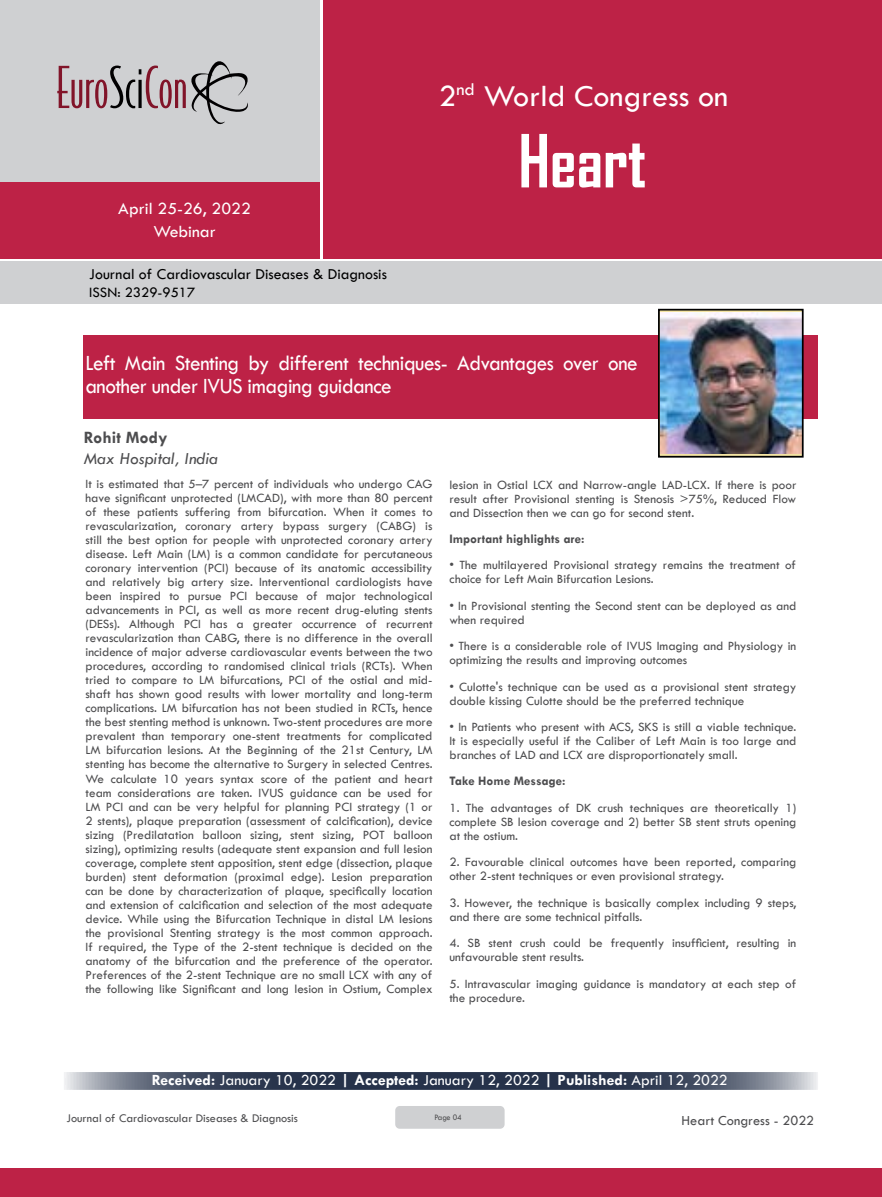
<style>
.page{position:relative;width:882px;height:1197px;background:#fff}
.page>*{position:absolute;margin:0;border:0;box-sizing:border-box;transform-origin:0 0}
.t1{font:700 70px "Agency FB";color:#fff;scale:.95 1}
.t2{font:31.5px "Tw Cen";color:#fff}
.t3{font:22.57px/22.8px "Tw Cen";letter-spacing:-.02em;color:#fff;scale:.94 1}
.t4{font:17.5px/23.6px "Tw Cen";color:#fff;text-align:center}
.t5{font:italic 17.5px "Tw Cen";color:#4d4d4f}
.t6{font:700 17.5px "Tw Cen";color:#4d4d4f}
.t7{font:15.75px "Tw Cen";color:#fff}
.t8{font:15.75px "Tw Cen";color:#000}
.t9{font:14.88px "Tw Cen";color:#000}
.t10{font:14.35px "Tw Cen";color:#4d4d4f}
.t11{font:13.12px/14px "Tw Cen";color:#4d4d4f}
.t12{font:700 13.12px "Tw Cen";color:#4d4d4f}
.t13{font:12.25px "Tw Cen";color:#4d4d4f}
.t14{font:8.58px "Tw Cen";letter-spacing:-.02em;color:#4d4d4f;scale:.95 1}
.s1{font-weight:700}
</style>
<div class="page">
<div style="left:0;top:0;width:319px;height:183px;background:#cfd0d2"></div>
<svg style="left:57px;top:61px;width:191px;height:64px"></svg>
<div style="left:395px;top:1106px;width:110px;height:23px;background:#cfd0d2;border-radius:4px"></div>
<div style="left:0;top:183px;width:319px;height:76px;background:#bd2246"></div>
<div style="left:323px;top:0;width:559px;height:259px;background:#bd2246"></div>
<div style="left:1px;top:261px;width:881px;height:42px;background:#cfd0d2"></div>
<div style="left:0;top:1168px;width:882px;height:29px;background:#bd2246"></div>
<div style="left:83px;top:335px;width:735px;height:84px;background:#bd2246"></div>
<svg style="left:64px;top:1072px;width:754px;height:18px;background:#495367"></svg>
<img style="left:661px;top:313px;width:140px;height:141px">
<div style="left:658px;top:309px;width:146px;height:149px;border:2px solid #000"></div>
<h2 class="t2" style="left:439px;top:77px;width:291px">2<sup>nd</sup> World Congress on</h2>
<h3 class="t4" style="left:118px;top:196px;width:134px">April 25-26, 2022<br>Webinar</h3>
<p class="t8" style="left:89px;top:264px;width:299px">Journal of Cardiovascular Diseases &amp; Diagnosis</p>
<p class="t9" style="left:89px;top:283px;width:108px">ISSN: 2329-9517</p>
<h1 class="t1" style="left:518px;top:118px;width:136px">Heart</h1>
<h3 class="t3" style="left:85px;top:351px;width:589px">Left Main Stenting by different techniques- Advantages over one another under IVUS imaging guidance</h3>
<h3 class="t6" style="left:84px;top:427px;width:85px">Rohit Mody</h3>
<h3 class="t5" style="left:84px;top:448px;width:136px">Max Hospital, India</h3>
<p class="t11" style="left:86px;top:477px;width:349px;text-align:justify">It is estimated that 5–7 percent of individuals who undergo CAG have significant unprotected (LMCAD), with more than 80 percent of these patients suffering from bifurcation. When it comes to revascularization, coronary artery bypass surgery (CABG) is still the best option for people with unprotected coronary artery disease. Left Main (LM) is a common candidate for percutaneous coronary intervention (PCI) because of its anatomic accessibility and relatively big artery size. Interventional cardiologists have been inspired to pursue PCI because of major technological advancements in PCI, as well as more recent drug-eluting stents (DESs). Although PCI has a greater occurrence of recurrent revascularization than CABG, there is no difference in the overall incidence of major adverse cardiovascular events between the two procedures, according to randomised clinical trials (RCTs). When tried to compare to LM bifurcations, PCI of the ostial and mid&shy;shaft has shown good results with lower mortality and long-term complications. LM bifurcation has not been studied in RCTs, hence the best stenting method is unknown. Two-stent procedures are more prevalent than temporary one-stent treatments for complicated LM bifurcation lesions. At the Beginning of the 21st Century, LM stenting has become the alternative to Surgery in selected Centres.<br>We calculate 10 years syntax score of the patient and heart team considerations are taken. IVUS guidance can be used for LM PCI and can be very helpful for planning PCI strategy (1 or 2 stents), plaque preparation (assessment of calcification), device sizing (Predilatation balloon sizing, stent sizing, POT balloon sizing), optimizing results (adequate stent expansion and full lesion coverage, complete stent apposition, stent edge (dissection, plaque burden) stent deformation (proximal edge). Lesion preparation can be done by characterization of plaque, specifically location and extension of calcification and selection of the most adequate device. While using the Bifurcation Technique in distal LM lesions the provisional Stenting strategy is the most common approach.<br>If required, the Type of the 2-stent technique is decided on the anatomy of the bifurcation and the preference of the operator.<br>Preferences of the 2-stent Technique are no small LCX with any of the following like Significant and long lesion in Ostium, Complex</p>
<p class="t11" style="left:449px;top:477px;width:348px;text-align:justify">lesion in Ostial LCX and Narrow-angle LAD-LCX. If there is poor result after Provisional stenting is Stenosis &gt;75%, Reduced Flow and Dissection then we can go for second stent.</p>
<p class="t12" style="left:449px;top:531px;width:137px">Important highlights are:</p>
<p class="t11" style="left:449px;top:558px;width:348px">• The multilayered Provisional strategy remains the treatment of choice for Left Main Bifurcation Lesions.</p>
<p class="t11" style="left:449px;top:599px;width:348px">• In Provisional stenting the Second stent can be deployed as and when required</p>
<p class="t11" style="left:449px;top:639px;width:348px">• There is a considerable role of IVUS Imaging and Physiology in optimizing the results and improving outcomes</p>
<p class="t11" style="left:449px;top:679px;width:348px">• Culotte's technique can be used as a provisional stent strategy double kissing Culotte should be the preferred technique</p>
<p class="t11" style="left:449px;top:720px;width:348px;text-align:justify">• In Patients who present with ACS, SKS is still a viable technique.<br>It is especially useful if the Caliber of Left Main is too large and branches of LAD and LCX are disproportionately small.</p>
<p class="t12" style="left:449px;top:773px;width:118px">Take Home Message:</p>
<p class="t11" style="left:449px;top:801px;width:348px;text-align:justify">1. The advantages of DK crush techniques are theoretically 1) complete SB lesion coverage and 2) better SB stent struts opening at the ostium.</p>
<p class="t11" style="left:449px;top:855px;width:348px">2. Favourable clinical outcomes have been reported, comparing other 2-stent techniques or even provisional strategy.</p>
<p class="t11" style="left:449px;top:895px;width:348px">3. However, the technique is basically complex including 9 steps, and there are some technical pitfalls.</p>
<p class="t11" style="left:449px;top:936px;width:348px">4. SB stent crush could be frequently insufficient, resulting in unfavourable stent results.</p>
<p class="t11" style="left:449px;top:976px;width:348px">5. Intravascular imaging guidance is mandatory at each step of the procedure.</p>
<p class="t7" style="left:152px;top:1071px;width:578px"><span class="s1">Received:</span> January 10, 2022 <span class="s1">| Accepted:</span> January 12, 2022 <span class="s1">| Published:</span> April 12, 2022</p>
<p class="t14" style="left:434px;top:1112px;width:30px">Page 04</p>
<p class="t13" style="left:66px;top:1111px;width:233px">Journal of Cardiovascular Diseases &amp; Diagnosis</p>
<p class="t10" style="left:682px;top:1111px;width:134px">Heart Congress - 2022</p>
</div>
